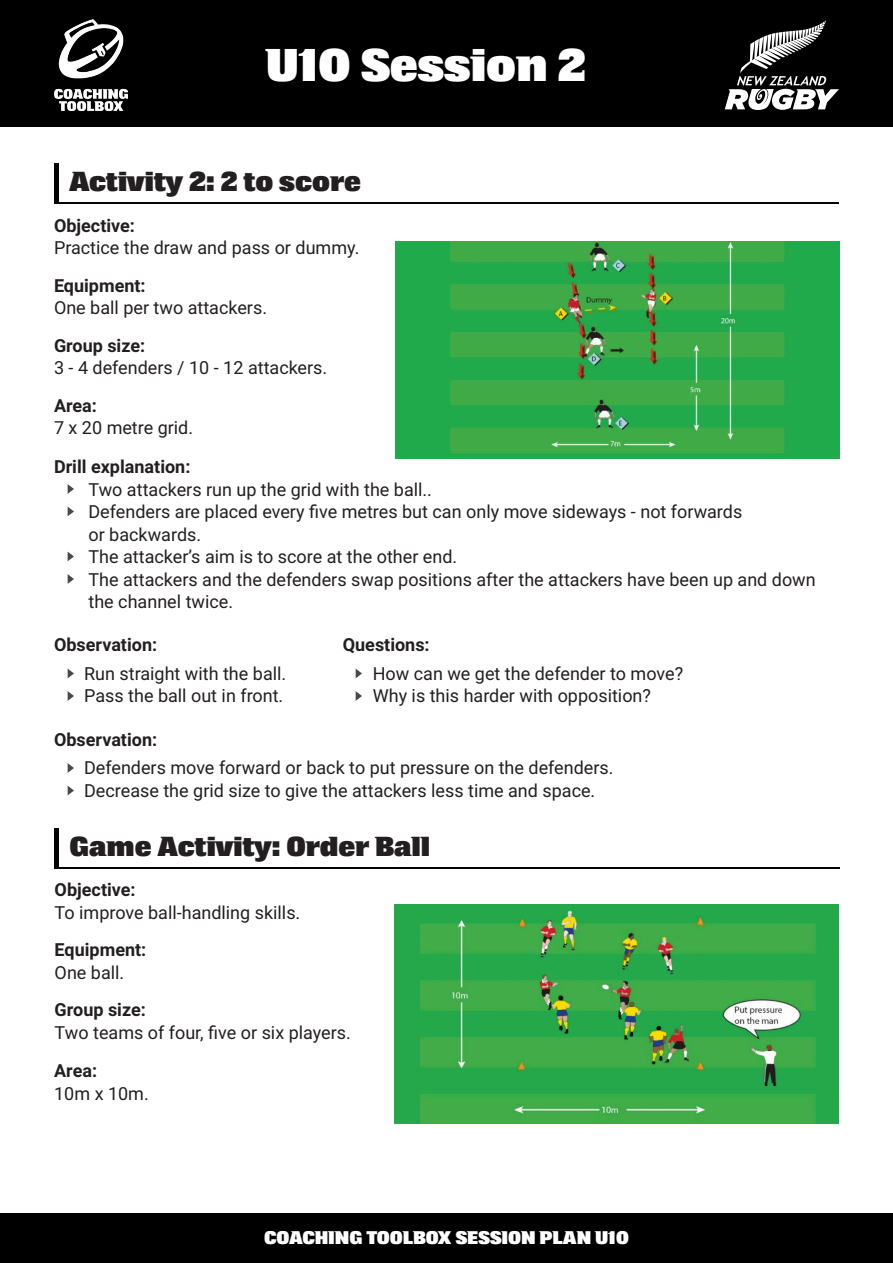
<style>
.page{position:relative;width:893px;height:1263px;background:#fff}
.page>*{position:absolute;margin:0;border:0;box-sizing:border-box;transform-origin:0 0}
.t1{font:700 45px "NZ Rugby Chisel";color:#fff}
.t2{font:700 27px "NZ Rugby Chisel";color:#231f20}
.t3{font:18px/22.5px "Roboto";color:#231f20}
.t4{font:700 18px "Roboto";color:#231f20}
.t5{font:700 18px "NZ Rugby Chisel";color:#fff}
</style>
<div class="page">
<div style="left:0;top:0;width:893px;height:126px;background:#000"></div>
<svg style="left:725px;top:20px;width:114px;height:90px"></svg>
<div style="left:0;top:1213px;width:893px;height:50px;background:#000"></div>
<img style="left:55px;top:20px;width:72px;height:91px">
<hr style="left:54px;top:202px;width:785px;height:2px;background:#040503">
<hr style="left:55px;top:867px;width:785px;height:1px;background:#040503">
<svg style="left:68px;top:669px;width:6px;height:9px"></svg>
<svg style="left:68px;top:763px;width:6px;height:10px"></svg>
<svg style="left:68px;top:484px;width:6px;height:10px"></svg>
<svg style="left:356px;top:669px;width:6px;height:9px"></svg>
<svg style="left:68px;top:691px;width:6px;height:10px"></svg>
<svg style="left:68px;top:786px;width:6px;height:9px"></svg>
<svg style="left:356px;top:691px;width:6px;height:10px"></svg>
<svg style="left:68px;top:507px;width:6px;height:9px"></svg>
<svg style="left:68px;top:552px;width:6px;height:9px"></svg>
<svg style="left:68px;top:574px;width:6px;height:10px"></svg>
<img style="left:395px;top:241px;width:444px;height:218px">
<hr style="left:54px;top:163px;width:4px;height:41px;background:#040503">
<hr style="left:55px;top:828px;width:4px;height:40px;background:#040503">
<img style="left:395px;top:905px;width:444px;height:218px">
<p class="t1" style="left:266px;top:39px;width:322px">U10 Session 2</p>
<p class="t2" style="left:69px;top:166px;width:293px">Activity 2: 2 to score</p>
<p class="t4" style="left:54px;top:213px;width:83px">Objective:</p>
<p class="t3" style="left:54px;top:236px;width:307px">Practice the draw and pass or dummy.</p>
<p class="t4" style="left:54px;top:273px;width:93px">Equipment:</p>
<p class="t3" style="left:54px;top:296px;width:215px">One ball per two attackers.</p>
<p class="t4" style="left:54px;top:333px;width:93px">Group size:</p>
<p class="t3" style="left:54px;top:356px;width:275px">3 - 4 defenders / 10 - 12 attackers.</p>
<p class="t4" style="left:54px;top:393px;width:44px">Area:</p>
<p class="t3" style="left:54px;top:416px;width:141px">7 x 20 metre grid.</p>
<p class="t4" style="left:54px;top:454px;width:138px">Drill explanation:</p>
<p class="t3" style="left:88px;top:477px;width:345px">Two attackers run up the grid with the ball..</p>
<p class="t3" style="left:88px;top:500px;width:655px">Defenders are placed every five metres but can only move sideways - not forwards</p>
<p class="t3" style="left:88px;top:522px;width:114px">or backwards.</p>
<p class="t3" style="left:88px;top:545px;width:370px">The attacker’s aim is to score at the other end.</p>
<p class="t3" style="left:88px;top:567px;width:729px">The attackers and the defenders swap positions after the attackers have been up and down the channel twice.</p>
<p class="t4" style="left:54px;top:632px;width:105px">Observation:</p>
<p class="t3" style="left:84px;top:661px;width:204px">Run straight with the ball.<br>Pass the ball out in front.</p>
<p class="t4" style="left:54px;top:726px;width:105px">Observation:</p>
<p class="t4" style="left:343px;top:632px;width:88px">Questions:</p>
<p class="t3" style="left:373px;top:661px;width:312px">How can we get the defender to move?</p>
<p class="t3" style="left:373px;top:684px;width:280px">Why is this harder with opposition?</p>
<p class="t3" style="left:84px;top:756px;width:531px">Defenders move forward or back to put pressure on the defenders.</p>
<p class="t3" style="left:84px;top:778px;width:513px">Decrease the grid size to give the attackers less time and space.</p>
<p class="t2" style="left:70px;top:831px;width:362px">Game Activity: Order Ball</p>
<p class="t4" style="left:55px;top:877px;width:83px">Objective:</p>
<p class="t3" style="left:55px;top:900px;width:247px">To improve ball-handling skills.</p>
<p class="t4" style="left:55px;top:937px;width:93px">Equipment:</p>
<p class="t3" style="left:55px;top:960px;width:71px">One ball.</p>
<p class="t4" style="left:55px;top:997px;width:93px">Group size:</p>
<p class="t3" style="left:55px;top:1020px;width:298px">Two teams of four, five or six players.</p>
<p class="t4" style="left:54px;top:1058px;width:44px">Area:</p>
<p class="t3" style="left:54px;top:1081px;width:96px">10m x 10m.</p>
<p class="t5" style="left:264px;top:1227px;width:366px">COACHING TOOLBOX SESSION PLAN U10</p>
</div>
